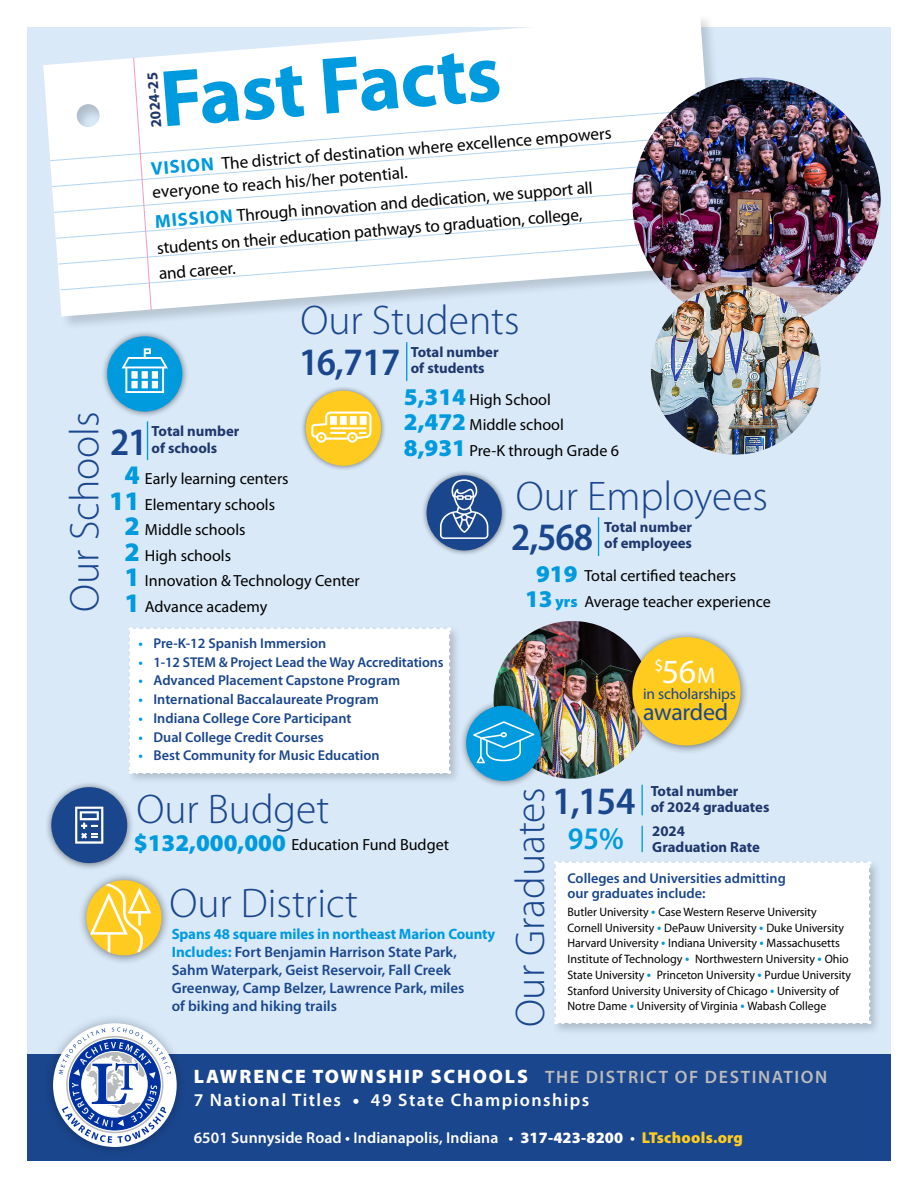
<style>
.page{position:relative;width:918px;height:1188px;background:#fff}
.page>*{position:absolute;margin:0;border:0;box-sizing:border-box;transform-origin:0 0}
.t1{font:700 81.15px "Myriad Pro";color:#009ade}
.t2{font:300 41.55px "Myriad Pro";color:#1a468d}
.t3{font:600 semi-condensed 38.85px "Myriad Pro";letter-spacing:-.03em;color:#1a468d}
.t4{font:34.05px "Myriad Pro";color:#fff}
.t5{font:900 26.85px/25.5px "Myriad Pro";color:#009ade;text-align:center}
.t6{font:900 24.15px/25.5px "Myriad Pro";color:#009ade;text-align:justify}
.t7{font:23.85px "Myriad Pro";letter-spacing:-.01em;color:#1a468d}
.t8{font:700 18.75px "Myriad Pro";color:#009ade}
.t9{font:600 18px/23.1px "Myriad Pro";letter-spacing:.08em;color:#fff}
.t10{font:17.25px/27px "Myriad Pro";color:#000}
.t11{font:16.05px/25.5px "Myriad Pro";color:#000}
.t12{font:600 15.9px "Myriad Pro";letter-spacing:.005em;color:#fff}
.t13{font:15.45px "Myriad Pro";letter-spacing:-.01em;color:#1a468d}
.t14{font:700 15.15px "Myriad Pro";color:#1e376c}
.t15{font:600 15px/18px "Myriad Pro";color:#1a468d}
.t16{font:700 14.7px/16px "Myriad Pro";color:#1e376c}
.t17{font:600 14.25px/15px "Myriad Pro";color:#1a468d}
.t18{font:12.3px/15.8px "Myriad Pro";color:#000}
.s1{color:#009ade}
.s2{font-weight:900;font-size:24.15px;color:#009ade}
.s3{font-weight:700;color:#009ade}
.s4{font-weight:900;color:#009ade}
.s5{font-size:22.65px}
.s6{font-weight:600;font-size:14.25px;color:#009ade}
.s7{font-weight:900;font-size:19.5px}
.s8{color:#bbb}
.s9{font-weight:900}
.s10{font-weight:900;color:#ffcb1f}
</style>
<div class="page">
<div style="left:27px;top:27px;width:864px;height:1134px;background:#d9e9f8"></div>
<div style="left:44px;top:780px;width:90px;height:90px;background:#000;opacity:.5"></div>
<svg style="left:51px;top:787px;width:76px;height:76px;background:#5173a8"></svg>
<div style="left:27px;top:1054px;width:864px;height:107px;background:#1a468d"></div>
<div style="left:43px;top:1013px;width:144px;height:144px;background:#000;opacity:.29"></div>
<div style="left:53px;top:1023px;width:124px;height:124px;background:#fff;border-radius:50%"></div>
<svg style="left:59px;top:1027px;width:112px;height:116px"></svg>
<div style="left:81px;top:1051px;width:67px;height:67px;border:1px solid #fff;border-radius:50%"></div>
<hr style="left:641px;top:785px;width:2px;height:30px;background:#009ade">
<div style="left:42px;top:13px;width:691px;height:318px;background:#000;opacity:.15"></div>
<svg style="left:42px;top:13px;width:678px;height:304px;fill:#fff"></svg>
<svg style="left:49px;top:57px;width:669px;height:254px;background:#f9fbfd"></svg>
<img style="left:624px;top:77px;width:257px;height:254px">
<img style="left:644px;top:285px;width:183px;height:170px">
<div style="left:300px;top:385px;width:86px;height:86px;background:#000;opacity:.5"></div>
<div style="left:306px;top:391px;width:75px;height:75px;background:#ffcb1f;border-radius:50%"></div>
<svg style="left:311px;top:411px;width:61px;height:32px"></svg>
<hr style="left:406px;top:342px;width:1px;height:39px;background:#009ade">
<img style="left:493px;top:621px;width:137px;height:158px">
<div style="left:459px;top:699px;width:89px;height:89px;background:#000;opacity:.5"></div>
<div style="left:466px;top:706px;width:75px;height:75px;background:#009ade;border-radius:50%"></div>
<svg style="left:473px;top:721px;width:61px;height:42px"></svg>
<div style="left:624px;top:629px;width:124px;height:125px;background:#000;opacity:.5"></div>
<div style="left:632px;top:637px;width:109px;height:108px;background:#ffcb1f;border-radius:50%"></div>
<div style="left:551px;top:858px;width:330px;height:177px;background:#000;opacity:.2"></div>
<div style="left:554px;top:861px;width:316px;height:163px;background:#fff"></div>
<div style="left:421px;top:470px;width:86px;height:86px;background:#000;opacity:.5"></div>
<div style="left:427px;top:475px;width:75px;height:75px;background:#1a468d;border-radius:50%"></div>
<svg style="left:440px;top:479px;width:48px;height:60px"></svg>
<hr style="left:598px;top:517px;width:1px;height:39px;background:#009ade">
<div style="left:101px;top:330px;width:88px;height:88px;background:#000;opacity:.5"></div>
<div style="left:107px;top:336px;width:75px;height:76px;background:#009ade;border-radius:50%"></div>
<svg style="left:122px;top:348px;width:46px;height:45px"></svg>
<hr style="left:147px;top:421px;width:1px;height:39px;background:#009ade">
<div style="left:125px;top:624px;width:336px;height:161px;background:#000;opacity:.2"></div>
<div style="left:129px;top:627px;width:321px;height:147px;background:#fff"></div>
<div style="left:77px;top:871px;width:94px;height:94px;background:#000;opacity:.5"></div>
<div style="left:86px;top:880px;width:76px;height:75px;background:#ffcb1f;border-radius:50%"></div>
<svg style="left:88px;top:881px;width:65px;height:74px"></svg>
<svg style="left:642px;top:826px;width:1px;height:26px"></svg>
<h2 class="t2" style="left:62px;top:612px;width:202px;rotate:-90deg">Our Schools</h2>
<h1 class="t1" style="left:155px;top:48px;width:343px;rotate:-5deg">Fast Facts</h1>
<p class="t14" style="left:147px;top:128px;width:57px;rotate:-95deg">2024-25</p>
<h3 class="t10" style="left:150px;top:155px;width:463px;line-height:24.2px;text-indent:71px;rotate:-4deg">The district of destination where excellence empowers everyone to reach his/her potential.</h3>
<h3 class="t8" style="left:154px;top:209px;width:80px;rotate:-5deg">MISSION</h3>
<h3 class="t8" style="left:150px;top:157px;width:65px;rotate:-5deg">VISION</h3>
<h3 class="t10" style="left:154px;top:206px;width:440px;text-indent:82px;rotate:-4deg">Through innovation and dedication, we support all students on their education pathways to graduation, college, and career.</h3>
<h3 class="t3" style="left:110px;top:417px;width:39px">21</h3>
<p class="t16" style="left:152px;top:423px;width:89px">Total number of schools</p>
<h2 class="t2" style="left:301px;top:297px;width:221px">Our Students</h2>
<h3 class="t3" style="left:299px;top:338px;width:103px">16,717</h3>
<p class="t16" style="left:411px;top:344px;width:89px">Total number of students</p>
<h3 class="t6" style="left:404px;top:383px;width:64px">5,314<br>2,472<br>8,931</h3>
<h3 class="t11" style="left:470px;top:386px;width:151px">High School<br>Middle school<br>Pre-K through Grade 6</h3>
<h3 class="t5" style="left:109px;top:461px;width:32px">4<br>11<br>2<br>2<br>1<br>1</h3>
<h3 class="t11" style="left:145px;top:466px;width:216px">Early learning centers<br>Elementary schools<br>Middle schools<br>High schools<br>Innovation &amp; Technology Center<br>Advance academy</h3>
<p class="t17" style="left:138px;top:635px;width:189px"><span class="s1">•</span> Pre-K-12 Spanish Immersion</p>
<p class="t17" style="left:138px;top:654px;width:307px"><span class="s1">•</span> 1-12 STEM &amp; Project Lead the Way Accreditations</p>
<p class="t17" style="left:138px;top:673px;width:263px"><span class="s1">•</span> Advanced Placement Capstone Program</p>
<p class="t17" style="left:138px;top:691px;width:242px"><span class="s1">•</span> International Baccalaureate Program</p>
<p class="t17" style="left:138px;top:710px;width:214px"><span class="s1">•</span> Indiana College Core Participant</p>
<p class="t17" style="left:138px;top:729px;width:187px"><span class="s1">•</span> Dual College Credit Courses</p>
<p class="t17" style="left:138px;top:748px;width:243px"><span class="s1">•</span> Best Community for Music Education</p>
<h2 class="t2" style="left:137px;top:786px;width:194px">Our Budget</h2>
<h3 class="t11" style="left:134px;top:832px;width:317px"><span class="s2">$132,000,000</span> Education Fund Budget</h3>
<h2 class="t2" style="left:170px;top:880px;width:190px">Our District</h2>
<p class="t15" style="left:172px;top:925px;width:325px"><span class="s3">Spans 48 square miles in northeast Marion County Includes:</span> Fort Benjamin Harrison State Park, Sahm Waterpark, Geist Reservoir, Fall Creek Greenway, Camp Belzer, Lawrence Park, miles<br>of biking and hiking trails</p>
<h2 class="t2" style="left:516px;top:473px;width:254px">Our Employees</h2>
<h3 class="t3" style="left:511px;top:513px;width:83px">2,568</h3>
<p class="t16" style="left:604px;top:519px;width:89px">Total number of employees</p>
<h3 class="t6" style="left:536px;top:560px;width:43px">919</h3>
<h3 class="t11" style="left:525px;top:563px;width:247px;text-indent:59px">Total certified teachers<br><span class="s2">13</span> <span class="s4">yrs</span> Average teacher experience</h3>
<h3 class="t4" style="left:655px;top:650px;width:62px"><sup>$</sup>56 <span class="s5">M</span></h3>
<p class="t13" style="left:643px;top:684px;width:94px">in scholarships</p>
<h3 class="t7" style="left:643px;top:697px;width:87px">awarded</h3>
<h2 class="t2" style="left:508px;top:1027px;width:242px;rotate:-90deg">Our Graduates</h2>
<h3 class="t3" style="left:553px;top:777px;width:84px">1,154</h3>
<p class="t16" style="left:651px;top:783px;width:120px">Total number<br>of 2024 graduates</p>
<p class="t16" style="left:568px;top:822px;width:194px;text-indent:84px">2024<br><sup>95%</sup> Graduation Rate</p>
<p class="t17" style="left:568px;top:871px;width:220px">Colleges and Universities admitting our graduates include:</p>
<p class="t18" style="left:568px;top:904px;width:285px">Butler University <span class="s6">•</span> Case Western Reserve University Cornell University <span class="s6">•</span> DePauw University <span class="s6">•</span> Duke University Harvard University <span class="s6">•</span> Indiana University <span class="s6">•</span> Massachusetts Institute of Technology <span class="s6">•</span> Northwestern University <span class="s6">•</span> Ohio State University <span class="s6">•</span> Princeton University <span class="s6">•</span> Purdue University Stanford University University of Chicago <span class="s6">•</span> University of Notre Dame <span class="s6">•</span> University of Virginia <span class="s6">•</span> Wabash College</p>
<h3 class="t9" style="left:194px;top:1065px;width:635px"><span class="s7">LAWRENCE TOWNSHIP SCHOOLS</span> <span class="s8">THE DISTRICT OF DESTINATION<br></span>7 National Titles <span class="s9">•</span> 49 State Championships</h3>
<p class="t12" style="left:194px;top:1128px;width:551px">6501 Sunnyside Road • Indianapolis, Indiana • <span class="s9">317-423-8200</span> • <span class="s10">LTschools.org</span></p>
</div>
